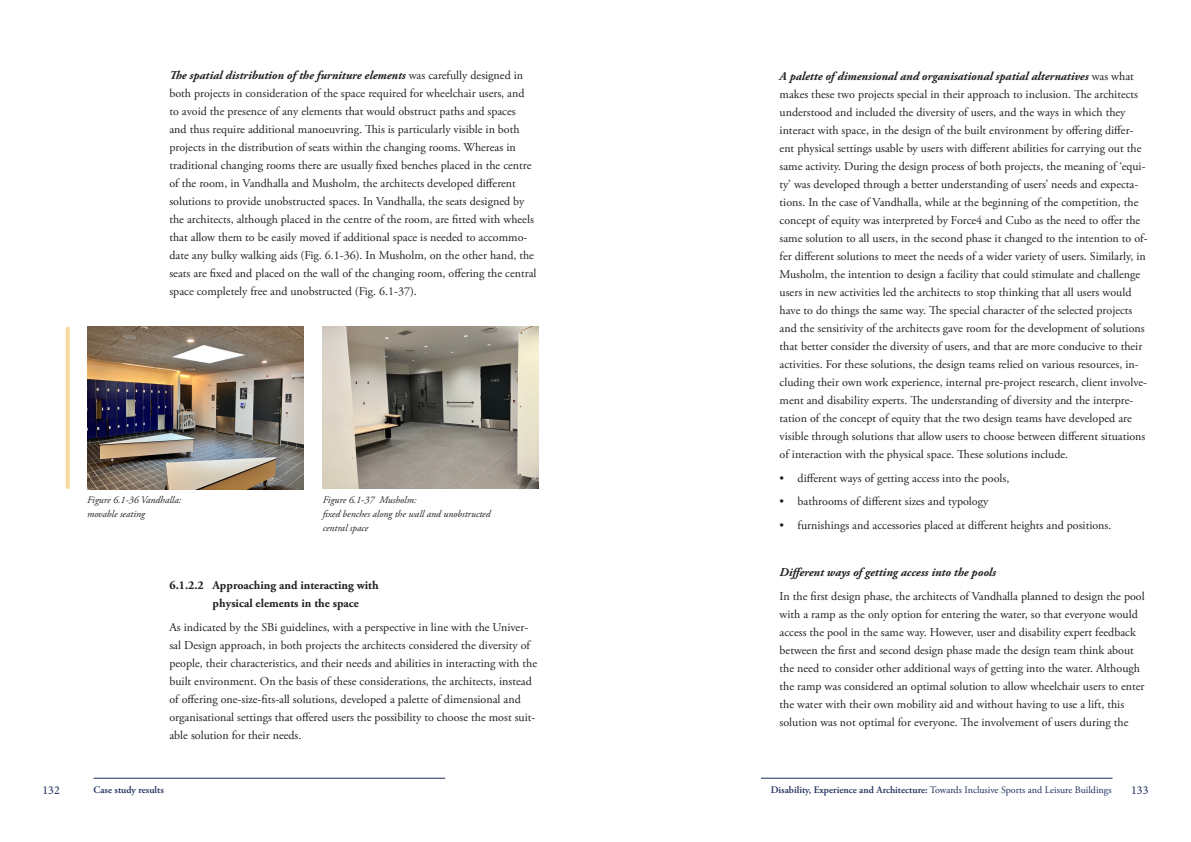
<style>
.page{position:relative;width:1191px;height:842px;background:#fff}
.page>*{position:absolute;margin:0;border:0;box-sizing:border-box;transform-origin:0 0}
.Text{font:12px/18px "Adobe Garamond Pro";color:#231f20}
.t1{font:700 12px/18px "Adobe Garamond Pro";color:#231f20}
.Text-2{font:italic 700 12px "Adobe Garamond Pro";color:#231f20}
.t2{font:12px "Minion Pro";color:#1d2c5b}
.t3{font:italic 10px/14px "Adobe Garamond Pro";color:#231f20}
.t4{font:10px "Adobe Garamond Pro";color:#1d2c5b}
.t5{font:600 10px "Adobe Garamond Pro";color:#1d2c5b}
.s1{font-weight:700;font-style:italic}
.s2{font-weight:600}
</style>
<div class="page">
<hr style="left:94px;top:778px;width:351px;height:1px;background:#1d2c5b">
<hr style="left:761px;top:778px;width:351px;height:1px;background:#1d2c5b">
<img style="left:87px;top:327px;width:217px;height:162px">
<img style="left:323px;top:327px;width:215px;height:161px">
<hr style="left:66px;top:327px;width:4px;height:162px;background:#f7da9d;border-radius:2px">
<p class="Text" style="left:169px;top:67px;width:369px"><span class="s1">The spatial distribution of the furniture elements</span> was carefully designed in both projects in consideration of the space required for wheelchair users, and to avoid the presence of any elements that would obstruct paths and spaces<br>and thus require additional manoeuvring. This is particularly visible in both projects in the distribution of seats within the changing rooms. Whereas in traditional changing rooms there are usually fixed benches placed in the centre of the room, in Vandhalla and Musholm, the architects developed different solutions to provide unobstructed spaces. In Vandhalla, the seats designed by the architects, although placed in the centre of the room, are fitted with wheels that allow them to be easily moved if additional space is needed to accommo&shy;date any bulky walking aids (Fig. 6.1-36). In Musholm, on the other hand, the seats are fixed and placed on the wall of the changing room, offering the central space completely free and unobstructed (Fig. 6.1-37).</p>
<p class="t3" style="left:87px;top:493px;width:96px">Figure 6.1-36 Vandhalla: movable seating</p>
<p class="t3" style="left:323px;top:493px;width:169px">Figure 6.1-37 Musholm:<br>fixed benches along the wall and unobstructed central space</p>
<p class="t1" style="left:213px;top:576px;width:168px;text-indent:-43px">6.1.2.2 Approaching and interacting with physical elements in the space</p>
<p class="Text" style="left:169px;top:619px;width:369px">As indicated by the SBi guidelines, with a perspective in line with the Univer&shy;sal Design approach, in both projects the architects considered the diversity of people, their characteristics, and their needs and abilities in interacting with the built environment. On the basis of these considerations, the architects, instead of offering one-size-fits-all solutions, developed a palette of dimensional and organisational settings that offered users the possibility to choose the most suit&shy;able solution for their needs.</p>
<p class="Text" style="left:779px;top:68px;width:369px"><span class="s1">A palette of dimensional and organisational spatial alternatives</span> was what makes these two projects special in their approach to inclusion. The architects understood and included the diversity of users, and the ways in which they interact with space, in the design of the built environment by offering differ&shy;ent physical settings usable by users with different abilities for carrying out the same activity. During the design process of both projects, the meaning of ‘equi&shy;ty’ was developed through a better understanding of users’ needs and expecta&shy;tions. In the case of Vandhalla, while at the beginning of the competition, the concept of equity was interpreted by Force4 and Cubo as the need to offer the same solution to all users, in the second phase it changed to the intention to of&shy;fer different solutions to meet the needs of a wider variety of users. Similarly, in Musholm, the intention to design a facility that could stimulate and challenge users in new activities led the architects to stop thinking that all users would have to do things the same way. The special character of the selected projects and the sensitivity of the architects gave room for the development of solutions that better consider the diversity of users, and that are more conducive to their activities. For these solutions, the design teams relied on various resources, in&shy;cluding their own work experience, internal pre-project research, client involve&shy;ment and disability experts. The understanding of diversity and the interpre&shy;tation of the concept of equity that the two design teams have developed are visible through solutions that allow users to choose between different situations of interaction with the physical space. These solutions include.</p>
<p class="Text" style="left:779px;top:469px;width:231px">• different ways of getting access into the pools,</p>
<p class="Text" style="left:779px;top:493px;width:210px">• bathrooms of different sizes and typology</p>
<p class="Text" style="left:779px;top:517px;width:333px">• furnishings and accessories placed at different heights and positions.</p>
<p class="Text-2" style="left:779px;top:566px;width:218px">Different ways of getting access into the pools</p>
<p class="Text" style="left:779px;top:588px;width:367px">In the first design phase, the architects of Vandhalla planned to design the pool with a ramp as the only option for entering the water, so that everyone would access the pool in the same way. However, user and disability expert feedback between the first and second design phase made the design team think about the need to consider other additional ways of getting into the water. Although the ramp was considered an optimal solution to allow wheelchair users to enter the water with their own mobility aid and without having to use a lift, this solution was not optimal for everyone. The involvement of users during the</p>
<p class="t2" style="left:43px;top:782px;width:19px">132</p>
<p class="t5" style="left:94px;top:784px;width:72px">Case study results</p>
<p class="t4" style="left:771px;top:784px;width:342px"><span class="s2">Disability, Experience and Architecture:</span> Towards Inclusive Sports and Leisure Buildings</p>
<p class="t2" style="left:1131px;top:782px;width:19px">133</p>
</div>
